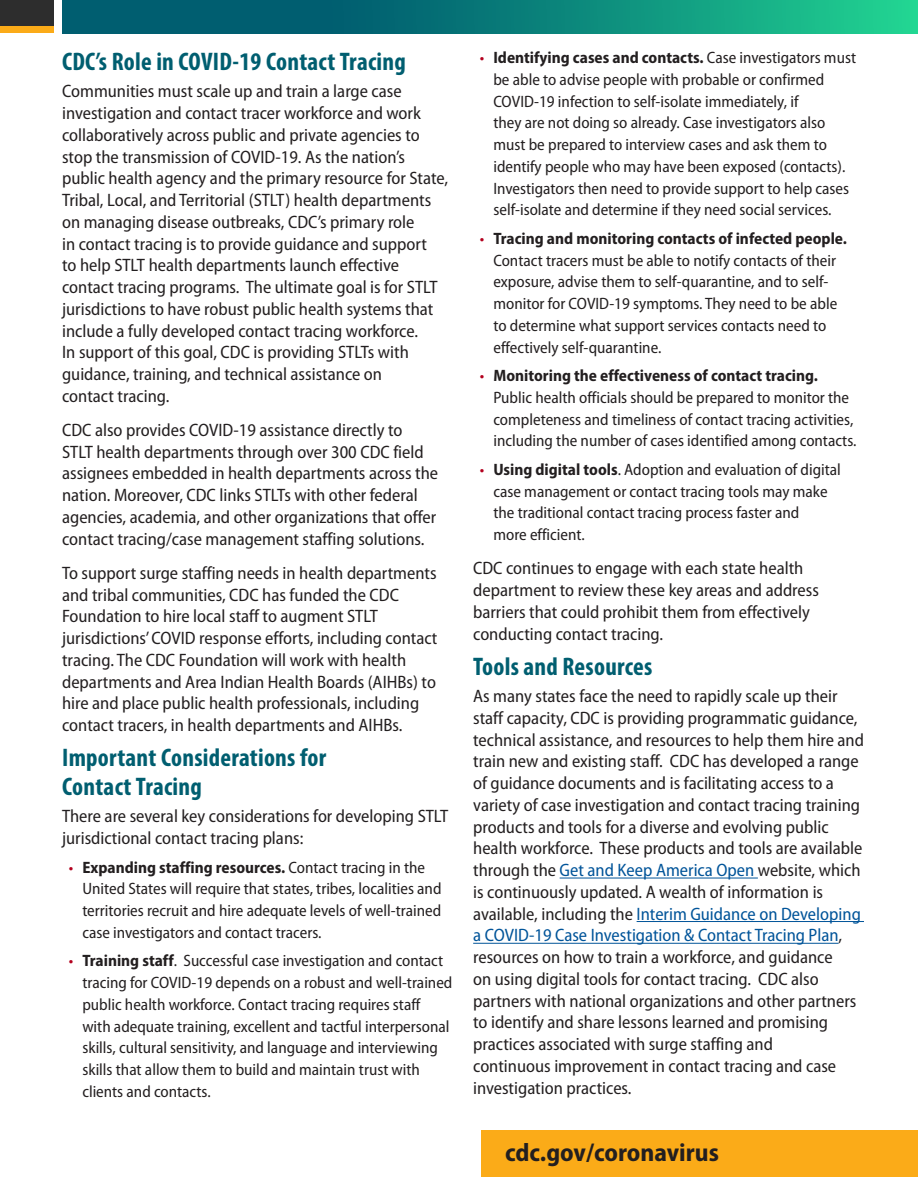
<style>
.page{position:relative;width:918px;height:1188px;background:#fff}
.page>*{position:absolute;margin:0;border:0;box-sizing:border-box;transform-origin:0 0}
.t1{font:700 condensed 25.5px/28.5px "Myriad Pro";letter-spacing:.01em;color:#005e70}
.URL{font:700 semi-condensed 25.5px "Myriad Pro";color:#231f20}
.p_myriad{font:semi-condensed 18px/21.8px "Myriad Pro";color:#231f20}
.t2{font:semi-condensed 16.5px/21.8px "Myriad Pro";color:#231f20}
.s1{color:#b3001e}
.s2{font-weight:700}
.s3{color:#005499}
</style>
<div class="page">
<hr style="left:560px;top:878px;width:198px;height:1px;background:#005499">
<hr style="left:637px;top:921px;width:227px;height:1px;background:#005499">
<hr style="left:473px;top:943px;width:366px;height:1px;background:#005499">
<svg style="left:62px;top:0;width:856px;height:33px;background:#0a837a"></svg>
<div style="left:0;top:0;width:54px;height:27px;background:#2d2d2d"></div>
<div style="left:0;top:27px;width:54px;height:6px;background:#fbab18"></div>
<div style="left:481px;top:1130px;width:437px;height:46px;background:#fbab18"></div>
<h2 class="t1" style="left:62px;top:47px;width:345px">CDC’s Role in COVID-19 Contact Tracing</h2>
<p class="p_myriad" style="left:62px;top:81px;width:388px">Communities must scale up and train a large case investigation and contact tracer workforce and work collaboratively across public and private agencies to stop the transmission of COVID-19. As the nation’s public health agency and the primary resource for State, Tribal, Local, and Territorial (STLT) health departments on managing disease outbreaks, CDC’s primary role<br>in contact tracing is to provide guidance and support<br>to help STLT health departments launch effective contact tracing programs. The ultimate goal is for STLT jurisdictions to have robust public health systems that include a fully developed contact tracing workforce.<br>In support of this goal, CDC is providing STLTs with guidance, training, and technical assistance on<br>contact tracing.</p>
<p class="p_myriad" style="left:62px;top:419px;width:378px">CDC also provides COVID-19 assistance directly to<br>STLT health departments through over 300 CDC field assignees embedded in health departments across the nation. Moreover, CDC links STLTs with other federal agencies, academia, and other organizations that offer contact tracing/case management staffing solutions.</p>
<p class="p_myriad" style="left:62px;top:562px;width:377px">To support surge staffing needs in health departments and tribal communities, CDC has funded the CDC Foundation to hire local staff to augment STLT jurisdictions’ COVID response efforts, including contact tracing. The CDC Foundation will work with health departments and Area Indian Health Boards (AIHBs) to hire and place public health professionals, including contact tracers, in health departments and AIHBs.</p>
<h2 class="t1" style="left:62px;top:743px;width:266px">Important Considerations for<br>Contact Tracing</h2>
<p class="p_myriad" style="left:62px;top:806px;width:388px">There are several key considerations for developing STLT jurisdictional contact tracing plans:</p>
<p class="t2" style="left:82px;top:857px;width:361px;text-indent:-14px"><span class="s1">•</span> <span class="s2">Expanding staffing resources.</span> Contact tracing in the United States will require that states, tribes, localities and territories recruit and hire adequate levels of well-trained case investigators and contact tracers.</p>
<p class="t2" style="left:82px;top:950px;width:372px;text-indent:-14px"><span class="s1">•</span> <span class="s2">Training staff</span>. Successful case investigation and contact tracing for COVID-19 depends on a robust and well-trained public health workforce. Contact tracing requires staff with adequate training, excellent and tactful interpersonal skills, cultural sensitivity, and language and interviewing skills that allow them to build and maintain trust with clients and contacts.</p>
<p class="t2" style="left:493px;top:47px;width:364px;text-indent:-14px"><span class="s1">•</span> <span class="s2">Identifying cases and contacts.</span> Case investigators must be able to advise people with probable or confirmed COVID-19 infection to self-isolate immediately, if<br>they are not doing so already. Case investigators also must be prepared to interview cases and ask them to identify people who may have been exposed (contacts).<br>Investigators then need to provide support to help cases self-isolate and determine if they need social services.</p>
<p class="t2" style="left:493px;top:228px;width:355px;text-indent:-14px"><span class="s1">•</span> <span class="s2">Tracing and monitoring contacts of infected people.<br></span>Contact tracers must be able to notify contacts of their exposure, advise them to self-quarantine, and to self&shy;monitor for COVID-19 symptoms. They need to be able to determine what support services contacts need to effectively self-quarantine.</p>
<p class="t2" style="left:493px;top:365px;width:365px;text-indent:-14px"><span class="s1">•</span> <span class="s2">Monitoring the effectiveness of contact tracing.<br></span>Public health officials should be prepared to monitor the completeness and timeliness of contact tracing activities, including the number of cases identified among contacts.</p>
<p class="t2" style="left:493px;top:459px;width:349px;text-indent:-14px"><span class="s1">•</span> <span class="s2">Using digital tools</span>. Adoption and evaluation of digital case management or contact tracing tools may make the traditional contact tracing process faster and<br>more efficient.</p>
<p class="p_myriad" style="left:473px;top:558px;width:347px">CDC continues to engage with each state health department to review these key areas and address barriers that could prohibit them from effectively conducting contact tracing.</p>
<h2 class="t1" style="left:473px;top:652px;width:181px">Tools and Resources</h2>
<p class="p_myriad" style="left:473px;top:686px;width:392px">As many states face the need to rapidly scale up their staff capacity, CDC is providing programmatic guidance, technical assistance, and resources to help them hire and train new and existing staff. CDC has developed a range of guidance documents and is facilitating access to a variety of case investigation and contact tracing training products and tools for a diverse and evolving public health workforce. These products and tools are available through the <span class="s3">Get and Keep America Open</span> website, which is continuously updated. A wealth of information is available, including the <span class="s3">Interim Guidance on Developing a COVID-19 Case Investigation &amp; Contact Tracing Plan</span>, resources on how to train a workforce, and guidance<br>on using digital tools for contact tracing. CDC also partners with national organizations and other partners to identify and share lessons learned and promising practices associated with surge staffing and<br>continuous improvement in contact tracing and case investigation practices.</p>
<p class="URL" style="left:505px;top:1138px;width:215px">cdc.gov/coronavirus</p>
</div>
